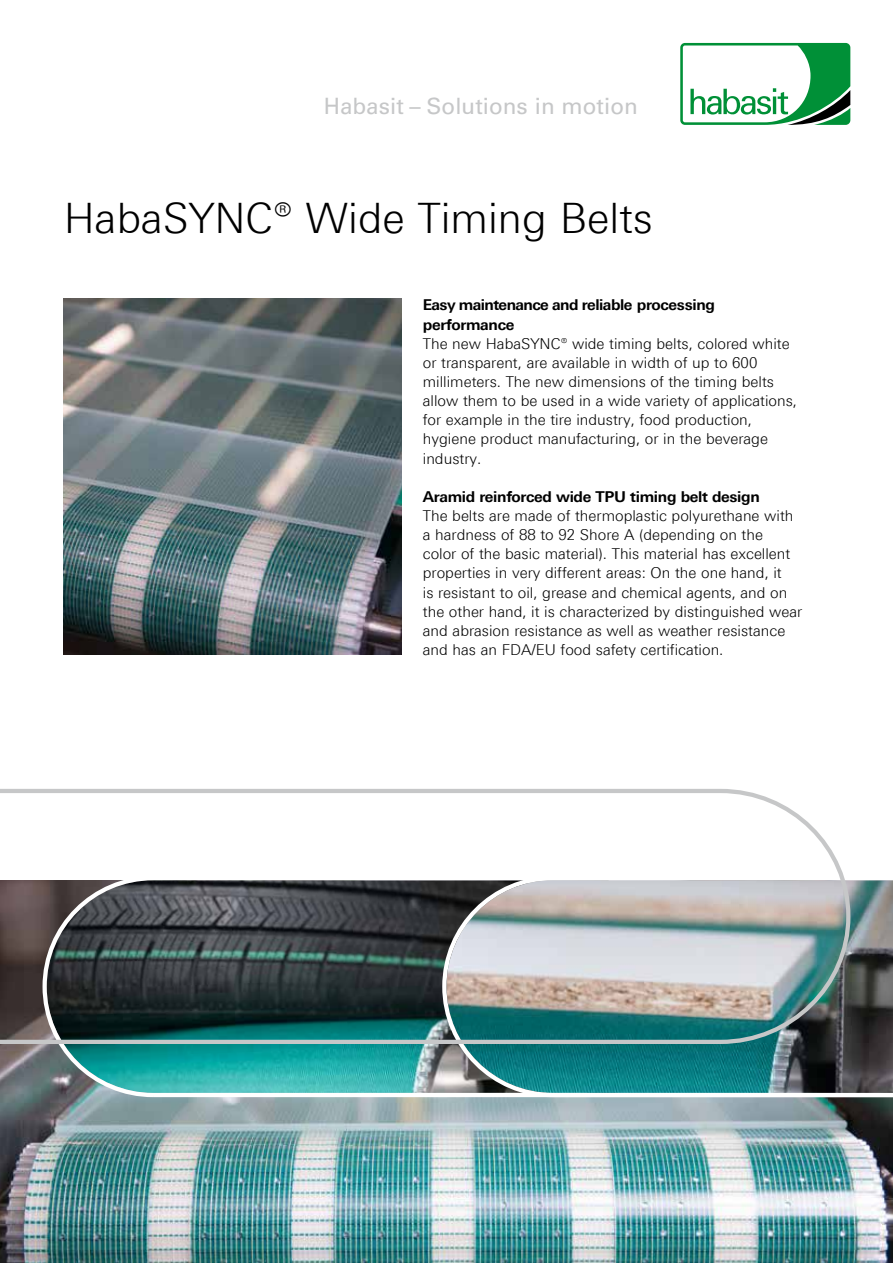
<style>
.page{position:relative;width:893px;height:1263px;background:#fff}
.page>*{position:absolute;margin:0;border:0;box-sizing:border-box;transform-origin:0 0}
.t1{font:300 42px "Linotype Univers 330";color:#000}
.t2{font:22.5px "Univers LT Std";color:#c6c7c8}
.t3{font:300 15px/19.2px "Linotype Univers 330";color:#000}
.t4{font:700 15px/19.2px "Linotype Univers 630";letter-spacing:-.02em;color:#000}
</style>
<div class="page">
<img style="left:0;top:1046px;width:893px;height:217px">
<svg style="left:40px;top:1046px;width:400px;height:53px;background:#45aba9"></svg>
<svg style="left:440px;top:880px;width:453px;height:219px;background:#437679"></svg>
<svg style="left:680px;top:43px;width:170px;height:82px"></svg>
<svg style="left:0;top:789px;width:853px;height:257px"></svg>
<img style="left:64px;top:298px;width:338px;height:356px">
<h2 class="t2" style="left:324px;top:92px;width:316px">Habasit – Solutions in motion</h2>
<h1 class="t1" style="left:64px;top:193px;width:591px">HabaSYNC® Wide Timing Belts</h1>
<p class="t4" style="left:423px;top:295px;width:294px">Easy maintenance and reliable processing performance</p>
<p class="t3" style="left:423px;top:334px;width:376px">The new HabaSYNC® wide timing belts, colored white or transparent, are available in width of up to 600 millimeters. The new dimensions of the timing belts allow them to be used in a wide variety of applications, for example in the tire industry, food production, hygiene product manufacturing, or in the beverage industry.</p>
<p class="t4" style="left:423px;top:487px;width:338px">Aramid reinforced wide TPU timing belt design</p>
<p class="t3" style="left:423px;top:506px;width:381px">The belts are made of thermoplastic polyurethane with a hardness of 88 to 92 Shore A (depending on the<br>color of the basic material). This material has excellent properties in very different areas: On the one hand, it<br>is resistant to oil, grease and chemical agents, and on the other hand, it is characterized by distinguished wear and abrasion resistance as well as weather resistance and has an FDA/EU food safety certification.</p>
</div>
